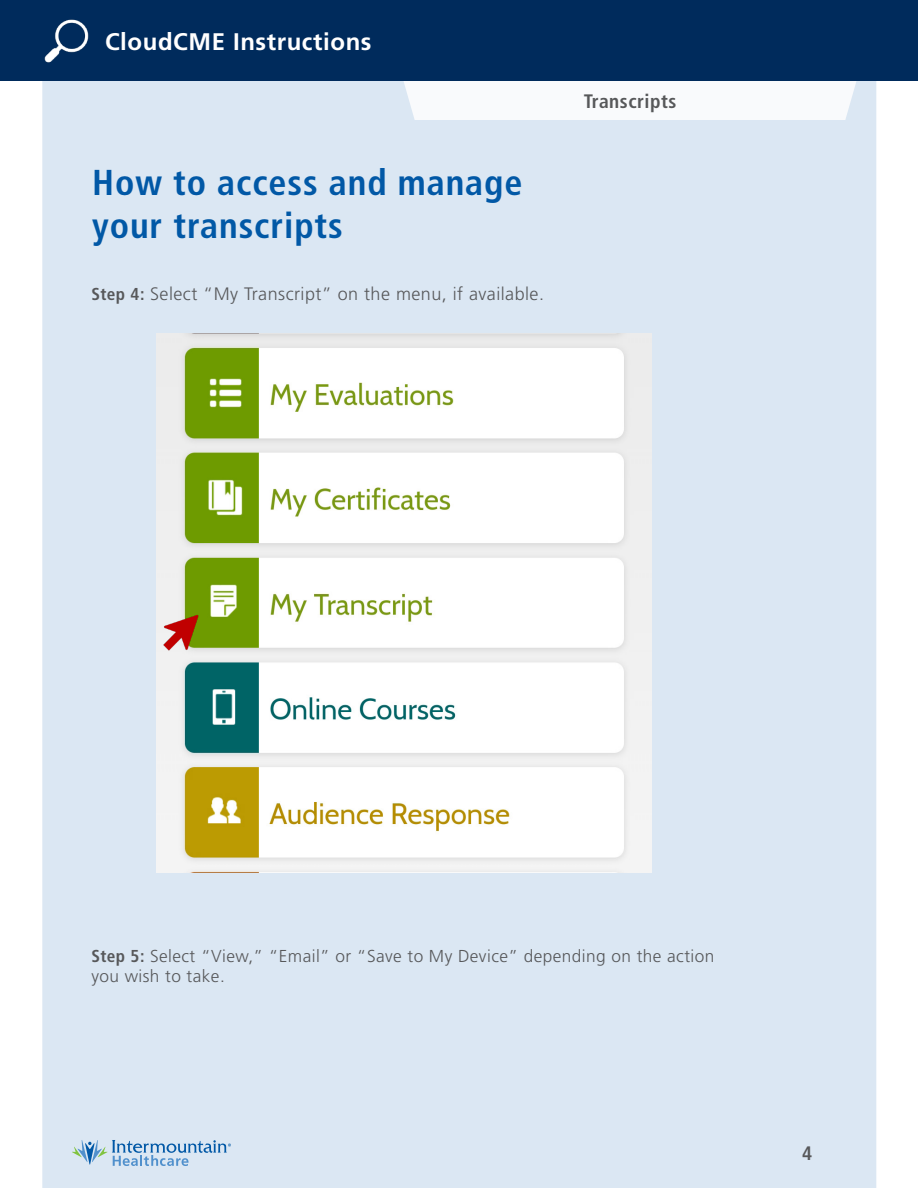
<style>
.page{position:relative;width:918px;height:1188px;background:#fff}
.page>*{position:absolute;margin:0;border:0;box-sizing:border-box;transform-origin:0 0}
.t1{font:700 condensed 36px "Frutiger LT Std";letter-spacing:.025em;color:#0158a6}
.t2{font:700 24px "Frutiger LT Std";letter-spacing:.025em;color:#fff}
.t3{font:700 condensed 19.5px "Frutiger LT Std";letter-spacing:.025em;color:#57585a}
.t4{font:300 18px "Frutiger LT Std";letter-spacing:.025em;color:#57585a}
.t5{font:300 17.25px/20.7px "Frutiger LT Std";letter-spacing:.025em;color:#57585a}
.s1{font-weight:700;font-stretch:condensed;font-size:17.25px}
.s2{font-weight:700;font-stretch:condensed}
</style>
<div class="page">
<div style="left:42px;top:81px;width:834px;height:1107px;background:#dbe7f3"></div>
<svg style="left:404px;top:81px;width:452px;height:39px"></svg>
<div style="left:0;top:0;width:918px;height:81px;background:#002b5c"></div>
<img style="left:44px;top:19px;width:45px;height:44px">
<img style="left:156px;top:333px;width:495px;height:540px">
<svg style="left:72px;top:1140px;width:159px;height:26px;background:#afcbe2"></svg>
<img style="left:151px;top:603px;width:59px;height:59px">
<p class="t2" style="left:105px;top:27px;width:268px">CloudCME Instructions</p>
<p class="t1" style="left:92px;top:161px;width:432px">How to access and manage</p>
<p class="t1" style="left:92px;top:204px;width:252px">your transcripts</p>
<p class="t4" style="left:91px;top:284px;width:454px"><span class="s1">Step 4:</span> Select “My Transcript” on the menu, if available.</p>
<p class="t3" style="left:584px;top:89px;width:94px">Transcripts</p>
<p class="t5" style="left:91px;top:945px;width:625px"><span class="s2">Step 5:</span> Select “View,” “Email” or “Save to My Device” depending on the action you wish to take.</p>
<p class="t3" style="left:802px;top:1142px;width:12px">4</p>
</div>
